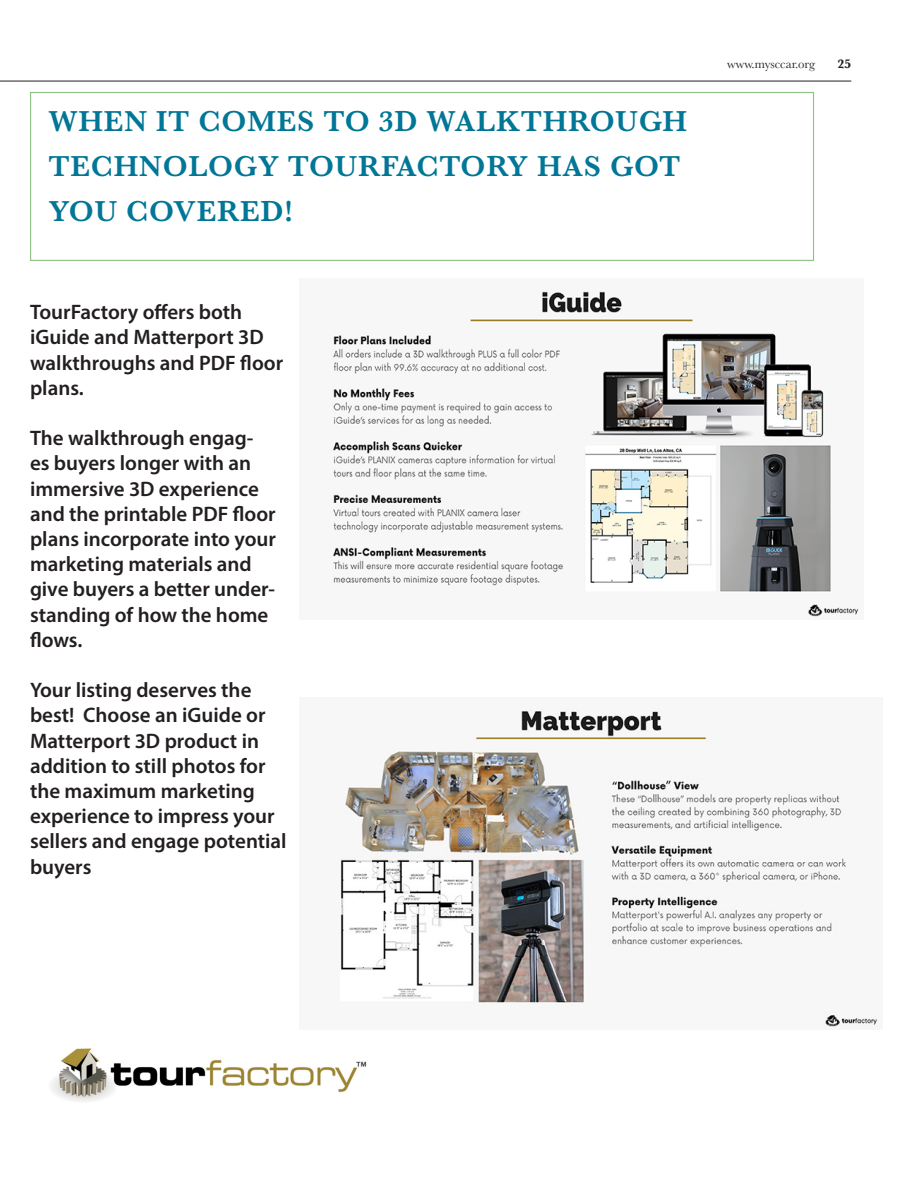
<style>
.page{position:relative;width:918px;height:1188px;background:#fff}
.page>*{position:absolute;margin:0;border:0;box-sizing:border-box;transform-origin:0 0}
.t1{font:600 30px/45px "Baskerville";letter-spacing:.025em;color:#017696}
.t2{font:600 21px/25.2px "Myriad Pro";color:#231f20}
.t3{font:12.75px "Baskerville";color:#231f20}
.t4{font:700 12.75px "Baskerville";color:#231f20}
</style>
<div class="page">
<hr style="left:0;top:81px;width:851px;height:1px;background:#231f20">
<img style="left:333px;top:291px;width:526px;height:326px">
<img style="left:340px;top:709px;width:538px;height:319px">
<div style="left:30px;top:92px;width:784px;height:169px;border:1px solid #8dc382"></div>
<img style="left:51px;top:1048px;width:316px;height:54px">
<p class="t1" style="left:48px;top:99px;width:640px">WHEN IT COMES TO 3D WALKTHROUGH<br>TECHNOLOGY TOURFACTORY HAS GOT<br>YOU COVERED!</p>
<p class="t2" style="left:30px;top:299px;width:255px">TourFactory offers both iGuide and Matterport 3D walkthroughs and PDF floor plans.</p>
<p class="t2" style="left:30px;top:425px;width:248px">The walkthrough engag&shy;es buyers longer with an immersive 3D experience and the printable PDF floor plans incorporate into your marketing materials and give buyers a better under&shy;standing of how the home flows.</p>
<p class="t2" style="left:30px;top:677px;width:258px">Your listing deserves the best! Choose an iGuide or<br>Matterport 3D product in addition to still photos for the maximum marketing experience to impress your sellers and engage potential buyers</p>
<p class="t3" style="left:727px;top:56px;width:89px">www.mysccar.org</p>
<p class="t4" style="left:837px;top:55px;width:15px">25</p>
</div>
